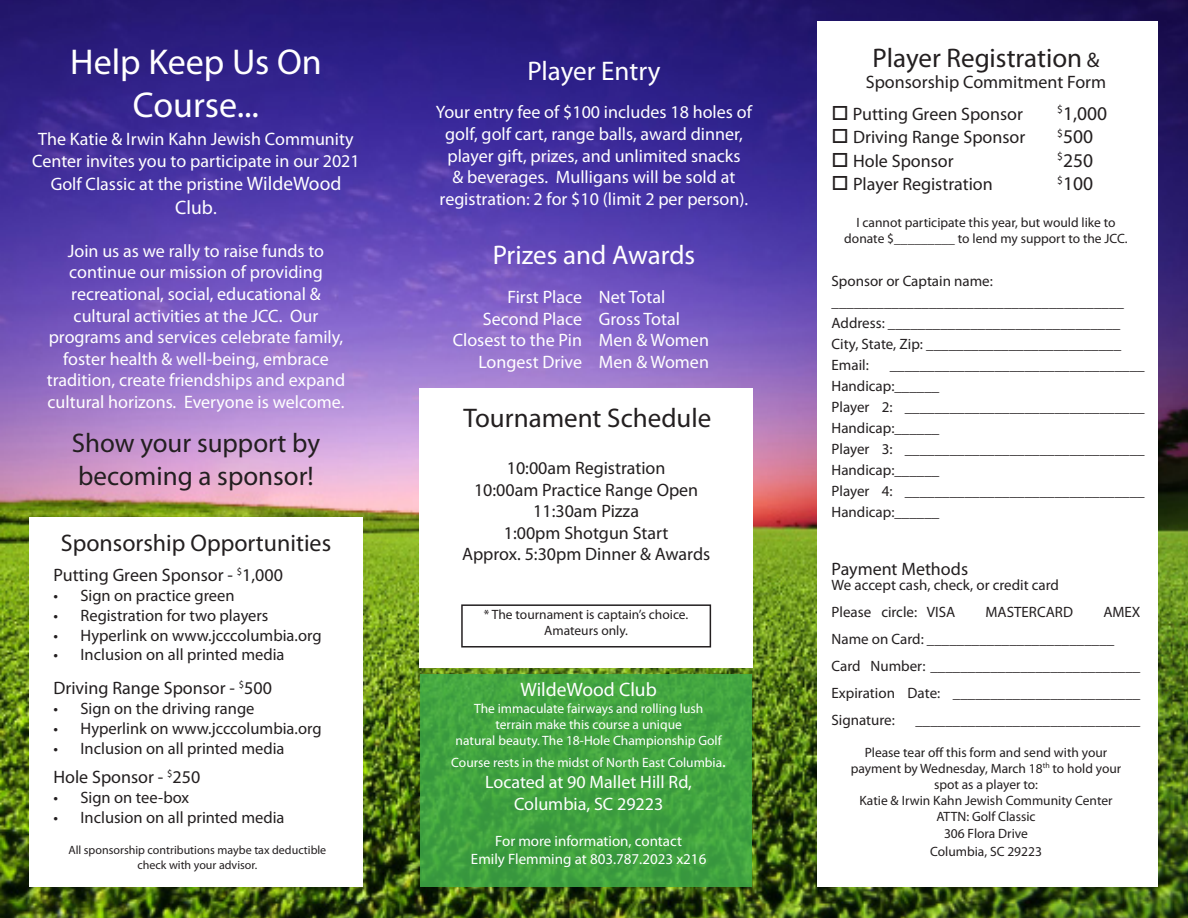
<style>
.page{position:relative;width:1188px;height:918px;background:#fff}
.page>*{position:absolute;margin:0;border:0;box-sizing:border-box;transform-origin:0 0}
.t1{font:36px/43.2px "Myriad Pro";color:#fff;text-align:center}
.t2{font:27px/32.4px "Myriad Pro";color:#231f20}
.t3{font:27px "Myriad Pro";color:#fff}
.t4{font:24px "Myriad Pro";color:#231f20}
.t5{font:19.5px "Myriad Pro";color:#fff}
.t6{font:19.5px/23.4px "Myriad Pro";color:#231f20}
.t7{font:18px/21.6px "Myriad Pro";color:#fff;text-align:center}
.t8{font:18px "Myriad Pro";color:#231f20}
.t9{font:16.5px "Myriad Pro";color:#231f20}
.t10{font:15px/21px "Myriad Pro";color:#231f20}
.t11{font:15px "Myriad Pro";color:#fff}
.t12{font:13.5px/16.2px "Myriad Pro";color:#231f20;text-align:center}
.t13{font:13.5px/21.6px "Myriad Pro";color:#fff;text-align:center}
.t14{font:12px "Myriad Pro";color:#231f20}
.s1{font-size:19.5px}
.s2{font-size:18px}
.s3{font-size:21px}
</style>
<div class="page">
<img style="left:0;top:0;width:1188px;height:918px">
<div style="left:818px;top:22px;width:340px;height:865px;background:#fff"></div>
<div style="left:29px;top:517px;width:334px;height:370px;background:#fff"></div>
<div style="left:419px;top:388px;width:334px;height:279px;background:#fff"></div>
<div style="left:461px;top:604px;width:250px;height:44px;border:2px solid #231f20"></div>
<div style="left:421px;top:674px;width:331px;height:213px;background:linear-gradient(to right,#41a240,#41a340)"></div>
<p class="t1" style="left:70px;top:39px;width:253px">Help Keep Us On<br>Course...</p>
<p class="t7" style="left:32px;top:128px;width:329px">The Katie &amp; Irwin Kahn Jewish Community<br>Center invites you to participate in our 2021</p>
<p class="t7" style="left:51px;top:173px;width:292px">Golf Classic at the pristine <span class="s1">WildeWood</span></p>
<p class="t5" style="left:175px;top:195px;width:43px">Club<span class="s2">.</span></p>
<p class="t7" style="left:47px;top:240px;width:300px">Join us as we rally to raise funds to continue our mission of providing recreational, social, educational &amp; cultural activities at the JCC. Our programs and services celebrate family, foster health &amp; well-being, embrace tradition, create friendships and expand cultural horizons. Everyone is welcome.</p>
<p class="t2" style="left:72px;top:427px;width:250px">Show your support by becoming a sponsor!</p>
<p class="t4" style="left:61px;top:528px;width:272px">Sponsorship Opportunities</p>
<p class="t8" style="left:53px;top:564px;width:231px">Putting Green Sponsor - <sup>$</sup>1,000</p>
<p class="t9" style="left:53px;top:585px;width:183px">• Sign on practice green</p>
<p class="t9" style="left:53px;top:605px;width:217px">• Registration for two players</p>
<p class="t9" style="left:53px;top:625px;width:270px">• Hyperlink on www.jcccolumbia.org</p>
<p class="t9" style="left:53px;top:645px;width:233px">• Inclusion on all printed media</p>
<p class="t8" style="left:53px;top:677px;width:220px">Driving Range Sponsor - <sup>$</sup>500</p>
<p class="t9" style="left:53px;top:698px;width:203px">• Sign on the driving range</p>
<p class="t9" style="left:53px;top:718px;width:270px">• Hyperlink on www.jcccolumbia.org</p>
<p class="t9" style="left:53px;top:738px;width:233px">• Inclusion on all printed media</p>
<p class="t8" style="left:53px;top:766px;width:148px">Hole Sponsor - <sup>$</sup>250</p>
<p class="t9" style="left:53px;top:787px;width:137px">• Sign on tee-box</p>
<p class="t9" style="left:53px;top:807px;width:233px">• Inclusion on all printed media</p>
<p class="t14" style="left:68px;top:843px;width:259px">All sponsorship contributions maybe tax deductible</p>
<p class="t14" style="left:137px;top:857px;width:121px">check with your advisor.</p>
<p class="t3" style="left:527px;top:54px;width:135px">Player Entry</p>
<p class="t7" style="left:436px;top:101px;width:318px">Your entry fee of $100 includes 18 holes of golf, golf cart, range balls, award dinner, player gift, prizes, and unlimited snacks<br>&amp; beverages. Mulligans will be sold at registration: 2 for $10 (limit 2 per person).</p>
<p class="t3" style="left:493px;top:238px;width:204px">Prizes and Awards</p>
<p class="t7" style="left:507px;top:286px;width:76px">First Place</p>
<p class="t7" style="left:483px;top:308px;width:101px">Second Place</p>
<p class="t7" style="left:453px;top:329px;width:131px">Closest to the Pin</p>
<p class="t7" style="left:478px;top:351px;width:105px">Longest Drive</p>
<p class="t7" style="left:599px;top:286px;width:68px">Net Total</p>
<p class="t7" style="left:599px;top:308px;width:82px">Gross Total</p>
<p class="t7" style="left:599px;top:329px;width:111px">Men &amp; Women</p>
<p class="t7" style="left:599px;top:351px;width:111px">Men &amp; Women</p>
<p class="t2" style="left:464px;top:402px;width:249px">Tournament Schedule</p>
<p class="t8" style="left:507px;top:457px;width:160px">10:00am Registration</p>
<p class="t8" style="left:474px;top:479px;width:226px">10:00am Practice Range Open</p>
<p class="t8" style="left:533px;top:500px;width:107px">11:30am Pizza</p>
<p class="t8" style="left:504px;top:522px;width:166px">1:00pm Shotgun Start</p>
<p class="t8" style="left:462px;top:543px;width:250px">Approx. 5:30pm Dinner &amp; Awards</p>
<p class="t12" style="left:484px;top:606px;width:206px">* The tournament is captain’s choice.<br>Amateurs only.</p>
<p class="t5" style="left:521px;top:678px;width:138px">WildeWood Club</p>
<p class="t13" style="left:474px;top:697px;width:231px">The immaculate fairways and rolling lush</p>
<p class="t13" style="left:495px;top:713px;width:188px">terrain make this course a unique</p>
<p class="t13" style="left:451px;top:730px;width:276px">natural beauty. The 18-Hole Championship Golf<br>Course rests in the midst of North East Columbia<span class="s2">.</span></p>
<p class="t7" style="left:485px;top:771px;width:208px">Located at 90 Mallet Hill Rd,<br>Columbia, SC 29223</p>
<p class="t11" style="left:495px;top:832px;width:188px">For more information, contact</p>
<p class="t11" style="left:471px;top:850px;width:237px">Emily Flemming at 803.787.2023 x216</p>
<p class="t2" style="left:873px;top:41px;width:228px">Player Registration <span class="s3">&amp;</span></p>
<p class="t8" style="left:866px;top:71px;width:242px">Sponsorship Commitment Form</p>
<p class="t8" style="left:832px;top:103px;width:193px">□ Putting Green Sponsor</p>
<p class="t8" style="left:832px;top:126px;width:195px">□ Driving Range Sponsor</p>
<p class="t8" style="left:832px;top:150px;width:124px">□ Hole Sponsor</p>
<p class="t8" style="left:832px;top:173px;width:163px">□ Player Registration</p>
<p class="t6" style="left:1057px;top:101px;width:51px"><sup>$</sup>1,000</p>
<p class="t6" style="left:1057px;top:125px;width:37px"><sup>$</sup>500</p>
<p class="t6" style="left:1057px;top:148px;width:37px"><sup>$</sup>250 <sup>$</sup>100</p>
<p class="t12" style="left:844px;top:214px;width:285px">I cannot participate this year, but would like to donate $_________ to lend my support to the JCC.</p>
<p class="t10" style="left:832px;top:270px;width:163px">Sponsor or Captain name:</p>
<p class="t10" style="left:832px;top:291px;width:294px">_______________________________________</p>
<p class="t10" style="left:832px;top:312px;width:290px">Address: _______________________________</p>
<p class="t10" style="left:832px;top:333px;width:291px">City, State, Zip: __________________________</p>
<p class="t10" style="left:832px;top:354px;width:39px">Email:</p>
<p class="t10" style="left:832px;top:354px;width:315px;text-indent:58px">__________________________________<br>Handicap:______</p>
<p class="t10" style="left:832px;top:396px;width:315px">Player 2: ________________________________<br>Handicap:______</p>
<p class="t10" style="left:832px;top:438px;width:315px">Player 3: ________________________________<br>Handicap:______</p>
<p class="t10" style="left:832px;top:480px;width:315px">Player 4: ________________________________<br>Handicap:______</p>
<p class="t8" style="left:832px;top:558px;width:138px">Payment Methods</p>
<p class="t10" style="left:832px;top:574px;width:229px">We accept cash, check, or credit card</p>
<p class="t10" style="left:832px;top:601px;width:125px">Please circle: VISA</p>
<p class="t10" style="left:986px;top:601px;width:89px">MASTERCARD</p>
<p class="t10" style="left:832px;top:598px;width:310px;line-height:27px;text-indent:272px">AMEX<br>Name on Card: _________________________</p>
<p class="t10" style="left:832px;top:652px;width:310px;line-height:27px;text-align:justify">Card Number: ____________________________ Expiration Date: _________________________ Signature:</p>
<p class="t10" style="left:915px;top:709px;width:226px">______________________________</p>
<p class="t12" style="left:851px;top:744px;width:272px">Please tear off this form and send with your payment by Wednesday, March 18<sup>th</sup> to hold your spot as a player to:</p>
<p class="t12" style="left:859px;top:792px;width:255px">Katie &amp; Irwin Kahn Jewish Community Center</p>
<p class="t12" style="left:936px;top:809px;width:101px">ATTN: Golf Classic<br>306 Flora Drive</p>
<p class="t12" style="left:930px;top:843px;width:113px">Columbia, SC 29223</p>
</div>
